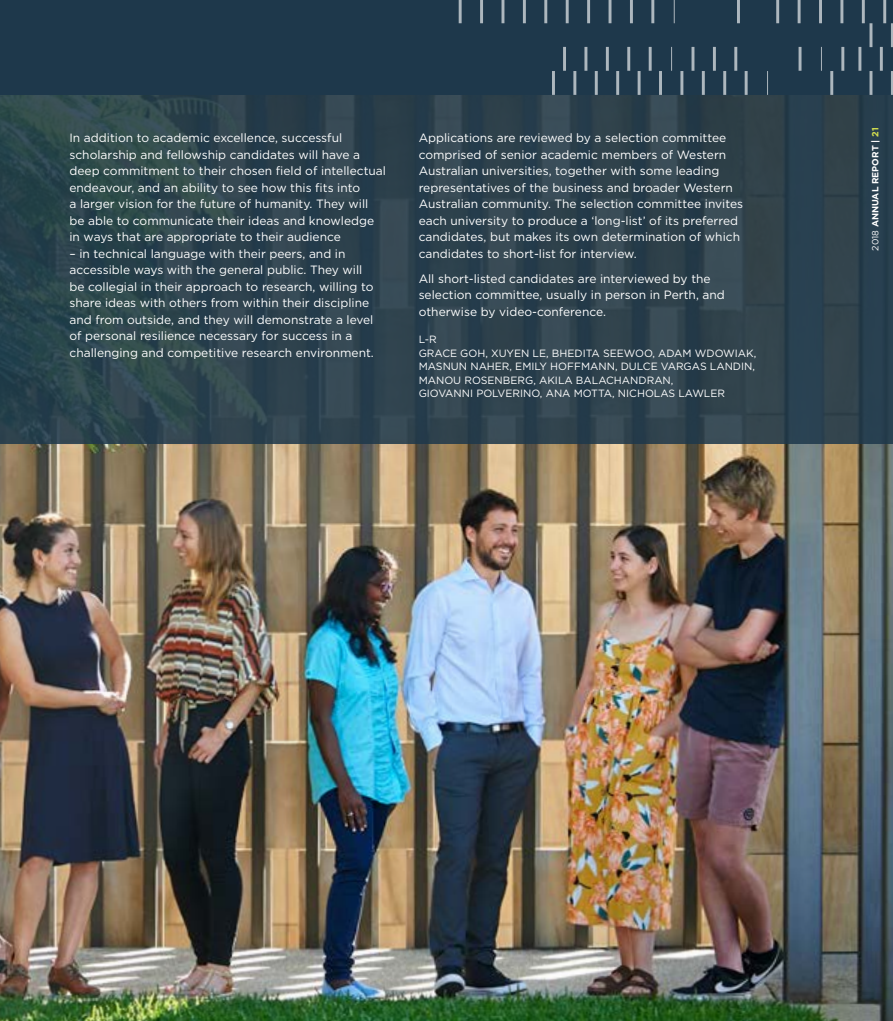
<style>
.page{position:relative;width:893px;height:1021px;background:#fff}
.page>*{position:absolute;margin:0;border:0;box-sizing:border-box;transform-origin:0 0}
.t1{font:12px/16.5px "Gotham";color:#fff}
.t2{font:10.5px/13.5px "Gotham";color:#fff}
.t3{font:700 9px "Gotham";color:#fff}
.s1{font-weight:400}
.s2{color:#d3df4e}
</style>
<div class="page">
<img style="left:0;top:444px;width:893px;height:576px">
<div style="left:0;top:0;width:893px;height:444px;background:linear-gradient(to right,#2c454d,#2f414e)"></div>
<div style="left:0;top:0;width:893px;height:95px;background:#1e384b"></div>
<hr style="left:737px;top:0;width:3px;height:23px;background:#fff">
<svg style="left:674px;top:0;width:1px;height:23px"></svg>
<hr style="left:651px;top:0;width:3px;height:23px;background:#fff">
<hr style="left:630px;top:0;width:3px;height:23px;background:#fff">
<hr style="left:608px;top:0;width:3px;height:23px;background:#fff">
<hr style="left:587px;top:0;width:3px;height:23px;background:#fff">
<hr style="left:566px;top:0;width:3px;height:23px;background:#fff">
<hr style="left:544px;top:0;width:3px;height:23px;background:#fff">
<hr style="left:523px;top:0;width:3px;height:23px;background:#fff">
<hr style="left:501px;top:0;width:3px;height:23px;background:#fff">
<hr style="left:480px;top:0;width:3px;height:23px;background:#fff">
<hr style="left:459px;top:0;width:3px;height:23px;background:#fff">
<hr style="left:883px;top:0;width:3px;height:23px;background:#fff">
<hr style="left:862px;top:0;width:3px;height:23px;background:#fff">
<hr style="left:840px;top:0;width:3px;height:23px;background:#fff">
<hr style="left:819px;top:0;width:3px;height:23px;background:#fff">
<hr style="left:798px;top:0;width:3px;height:23px;background:#fff">
<hr style="left:776px;top:0;width:3px;height:23px;background:#fff">
<hr style="left:830px;top:71px;width:3px;height:24px;background:#fff">
<svg style="left:767px;top:71px;width:1px;height:24px"></svg>
<hr style="left:745px;top:71px;width:3px;height:24px;background:#fff">
<hr style="left:723px;top:71px;width:3px;height:24px;background:#fff">
<hr style="left:702px;top:71px;width:3px;height:24px;background:#fff">
<hr style="left:680px;top:71px;width:3px;height:24px;background:#fff">
<hr style="left:659px;top:71px;width:3px;height:24px;background:#fff">
<hr style="left:638px;top:71px;width:3px;height:24px;background:#fff">
<hr style="left:616px;top:71px;width:3px;height:24px;background:#fff">
<hr style="left:595px;top:71px;width:3px;height:24px;background:#fff">
<hr style="left:573px;top:71px;width:3px;height:24px;background:#fff">
<hr style="left:552px;top:71px;width:3px;height:24px;background:#fff">
<hr style="left:841px;top:47px;width:3px;height:24px;background:#fff">
<svg style="left:821px;top:47px;width:1px;height:24px"></svg>
<hr style="left:798px;top:47px;width:3px;height:24px;background:#fff">
<hr style="left:734px;top:47px;width:3px;height:24px;background:#fff">
<hr style="left:713px;top:47px;width:3px;height:24px;background:#fff">
<hr style="left:691px;top:47px;width:3px;height:24px;background:#fff">
<svg style="left:671px;top:47px;width:1px;height:24px"></svg>
<hr style="left:649px;top:47px;width:3px;height:24px;background:#fff">
<hr style="left:627px;top:47px;width:3px;height:24px;background:#fff">
<hr style="left:606px;top:47px;width:3px;height:24px;background:#fff">
<hr style="left:584px;top:47px;width:3px;height:24px;background:#fff">
<hr style="left:563px;top:47px;width:3px;height:24px;background:#fff">
<hr style="left:891px;top:23px;width:2px;height:24px;background:#fff">
<hr style="left:869px;top:23px;width:3px;height:24px;background:#fff">
<hr style="left:880px;top:47px;width:3px;height:24px;background:#fff">
<hr style="left:858px;top:47px;width:3px;height:24px;background:#fff">
<svg style="left:892px;top:23px;width:1px;height:25px"></svg>
<hr style="left:891px;top:71px;width:2px;height:24px;background:#fff">
<hr style="left:869px;top:71px;width:3px;height:24px;background:#fff">
<p class="t1" style="left:69px;top:129px;width:318px">In addition to academic excellence, successful scholarship and fellowship candidates will have a deep commitment to their chosen field of intellectual endeavour, and an ability to see how this fits into<br>a larger vision for the future of humanity. They will be able to communicate their ideas and knowledge in ways that are appropriate to their audience</p>
<p class="t1" style="left:69px;top:245px;width:306px">– in technical language with their peers, and in accessible ways with the general public. They will be collegial in their approach to research, willing to share ideas with others from within their discipline and from outside, and they will demonstrate a level of personal resilience necessary for success in a challenging and competitive research environment.</p>
<p class="t1" style="left:419px;top:129px;width:326px">Applications are reviewed by a selection committee comprised of senior academic members of Western Australian universities, together with some leading representatives of the business and broader Western Australian community. The selection committee invites each university to produce a ‘long-list’ of its preferred candidates, but makes its own determination of which candidates to short-list for interview.</p>
<p class="t1" style="left:419px;top:270px;width:308px">All short-listed candidates are interviewed by the selection committee, usually in person in Perth, and otherwise by video-conference.</p>
<p class="t2" style="left:419px;top:333px;width:339px">L-R<br>GRACE GOH, XUYEN LE, BHEDITA SEEWOO, ADAM WDOWIAK, MASNUN NAHER, EMILY HOFFMANN, DULCE VARGAS LANDIN, MANOU ROSENBERG, AKILA BALACHANDRAN,<br>GIOVANNI POLVERINO, ANA MOTTA, NICHOLAS LAWLER</p>
<p class="t3" style="left:870px;top:251px;width:125px;rotate:-90deg"><span class="s1">2018</span> ANNUAL REPORT | <span class="s2">21</span></p>
</div>
